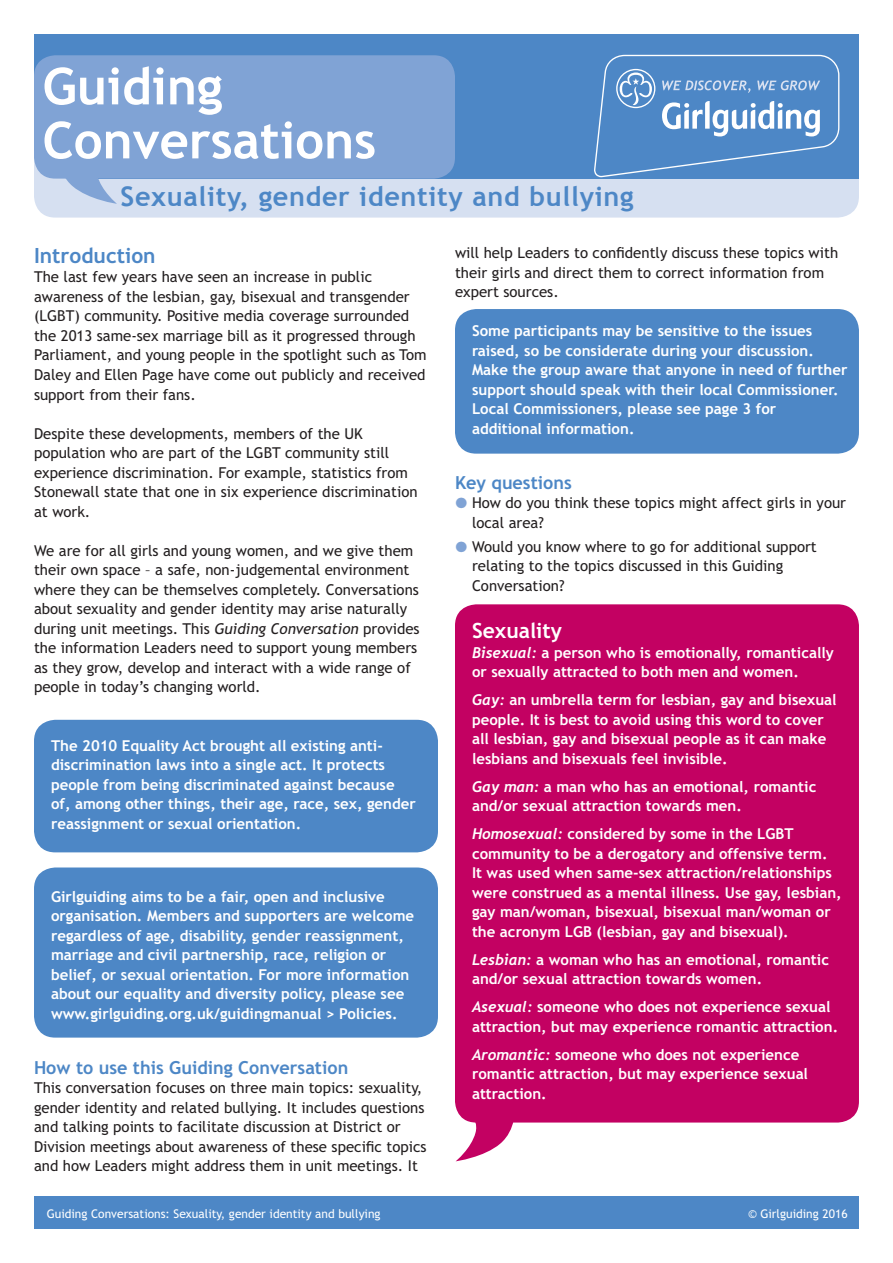
<style>
.page{position:relative;width:893px;height:1263px;background:#fff}
.page>*{position:absolute;margin:0;border:0;box-sizing:border-box;transform-origin:0 0}
.t1{font:700 51px/54px "Trebuchet MS";color:#fff}
.t2{font:700 27px "Trebuchet MS";letter-spacing:.025em;color:#4d87c6}
.t3{font:700 21px "Trebuchet MSPS";color:#4d87c6}
.t4{font:700 21px "Trebuchet MSPS";color:#fff}
.t5{font:700 18px "Trebuchet MSPS";color:#4d87c6}
.t6{font:700 15px/19.5px "Trebuchet MSPS";color:#fff}
.t7{font:15px/19.5px "Trebuchet MSPS";color:#231f20}
.t8{font:12px "Trebuchet MSPS";color:#fff}
.s1{font-style:italic}
.s2{font-family:"European Pi Three";color:#80a3d5}
</style>
<div class="page">
<div style="left:34px;top:123px;width:825px;height:95px;background:#d6e0f1;border-radius:21px"></div>
<div style="left:34px;top:34px;width:825px;height:145px;background:#4d87c6"></div>
<div style="left:34px;top:152px;width:36px;height:36px;background:#d6e0f1"></div>
<div style="left:34px;top:55px;width:421px;height:124px;background:#80a3d5;border-radius:21px"></div>
<svg style="left:56px;top:178px;width:61px;height:26px"></svg>
<svg style="left:594px;top:55px;width:245px;height:122px"></svg>
<div style="left:34px;top:1197px;width:825px;height:32px;background:#4d87c6"></div>
<div style="left:455px;top:604px;width:404px;height:518px;background:#c30162;border-radius:21px"></div>
<svg style="left:456px;top:1108px;width:60px;height:53px"></svg>
<div style="left:455px;top:309px;width:404px;height:145px;background:#4d87c6;border-radius:21px"></div>
<div style="left:34px;top:867px;width:404px;height:170px;background:#4d87c6;border-radius:21px"></div>
<div style="left:34px;top:720px;width:404px;height:132px;background:#4d87c6;border-radius:21px"></div>
<h1 class="t1" style="left:43px;top:59px;width:335px">Guiding<br>Conversations</h1>
<h2 class="t2" style="left:121px;top:180px;width:515px">Sexuality, gender identity and bullying</h2>
<h3 class="t3" style="left:34px;top:243px;width:123px">Introduction</h3>
<p class="t7" style="left:34px;top:267px;width:394px">The last few years have seen an increase in public awareness of the lesbian, gay, bisexual and transgender (LGBT) community. Positive media coverage surrounded the 2013 same-sex marriage bill as it progressed through Parliament, and young people in the spotlight such as Tom Daley and Ellen Page have come out publicly and received support from their fans.</p>
<p class="t7" style="left:34px;top:423px;width:385px">Despite these developments, members of the UK population who are part of the LGBT community still experience discrimination. For example, statistics from Stonewall state that one in six experience discrimination at work.</p>
<p class="t7" style="left:34px;top:540px;width:387px">We are for all girls and young women, and we give them their own space – a safe, non-judgemental environment where they can be themselves completely. Conversations about sexuality and gender identity may arise naturally during unit meetings. This <span class="s1">Guiding Conversation</span> provides the information Leaders need to support young members as they grow, develop and interact with a wide range of people in today’s changing world.</p>
<p class="t6" style="left:51px;top:735px;width:366px">The 2010 Equality Act brought all existing anti&shy;discrimination laws into a single act. It protects people from being discriminated against because of, among other things, their age, race, sex, gender reassignment or sexual orientation.</p>
<p class="t6" style="left:51px;top:886px;width:365px">Girlguiding aims to be a fair, open and inclusive organisation. Members and supporters are welcome regardless of age, disability, gender reassignment, marriage and civil partnership, race, religion or belief, or sexual orientation. For more information about our equality and diversity policy, please see www.girlguiding.org.uk/guidingmanual &gt; Policies.</p>
<p class="t5" style="left:34px;top:1057px;width:316px">How to use this Guiding Conversation</p>
<p class="t7" style="left:34px;top:1078px;width:394px">This conversation focuses on three main topics: sexuality, gender identity and related bullying. It includes questions and talking points to facilitate discussion at District or Division meetings about awareness of these specific topics and how Leaders might address them in unit meetings. It</p>
<p class="t7" style="left:455px;top:243px;width:385px">will help Leaders to confidently discuss these topics with their girls and direct them to correct information from expert sources.</p>
<p class="t6" style="left:472px;top:321px;width:377px">Some participants may be sensitive to the issues raised, so be considerate during your discussion.<br>Make the group aware that anyone in need of further support should speak with their local Commissioner.<br>Local Commissioners, please see page 3 for additional information.</p>
<p class="t5" style="left:455px;top:472px;width:118px">Key questions</p>
<p class="t7" style="left:472px;top:493px;width:376px;text-indent:-17px"><span class="s2">#</span> How do you think these topics might affect girls in your local area?</p>
<p class="t7" style="left:472px;top:536px;width:346px;text-indent:-17px"><span class="s2">#</span> Would you know where to go for additional support relating to the topics discussed in this Guiding<br>Conversation?</p>
<h3 class="t4" style="left:472px;top:619px;width:91px">Sexuality</h3>
<p class="t6" style="left:472px;top:643px;width:363px"><span class="s1">Bisexual:</span> a person who is emotionally, romantically or sexually attracted to both men and women.</p>
<p class="t6" style="left:472px;top:690px;width:366px"><span class="s1">Gay:</span> an umbrella term for lesbian, gay and bisexual people. It is best to avoid using this word to cover all lesbian, gay and bisexual people as it can make lesbians and bisexuals feel invisible.</p>
<p class="t6" style="left:472px;top:777px;width:346px"><span class="s1">Gay man:</span> a man who has an emotional, romantic and/or sexual attraction towards men.</p>
<p class="t6" style="left:472px;top:824px;width:371px"><span class="s1">Homosexual:</span> considered by some in the LGBT community to be a derogatory and offensive term.<br>It was used when same-sex attraction/relationships were construed as a mental illness. Use gay, lesbian, gay man/woman, bisexual, bisexual man/woman or the acronym LGB (lesbian, gay and bisexual).</p>
<p class="t6" style="left:472px;top:950px;width:359px"><span class="s1">Lesbian:</span> a woman who has an emotional, romantic and/or sexual attraction towards women.</p>
<p class="t6" style="left:472px;top:997px;width:368px"><span class="s1">Asexual:</span> someone who does not experience sexual attraction, but may experience romantic attraction.</p>
<p class="t6" style="left:472px;top:1045px;width:338px"><span class="s1">Aromantic:</span> someone who does not experience romantic attraction, but may experience sexual attraction.</p>
<p class="t8" style="left:47px;top:1206px;width:335px">Guiding Conversations: Sexuality, gender identity and bullying</p>
<p class="t8" style="left:748px;top:1206px;width:101px">© Girlguiding 2016</p>
</div>
